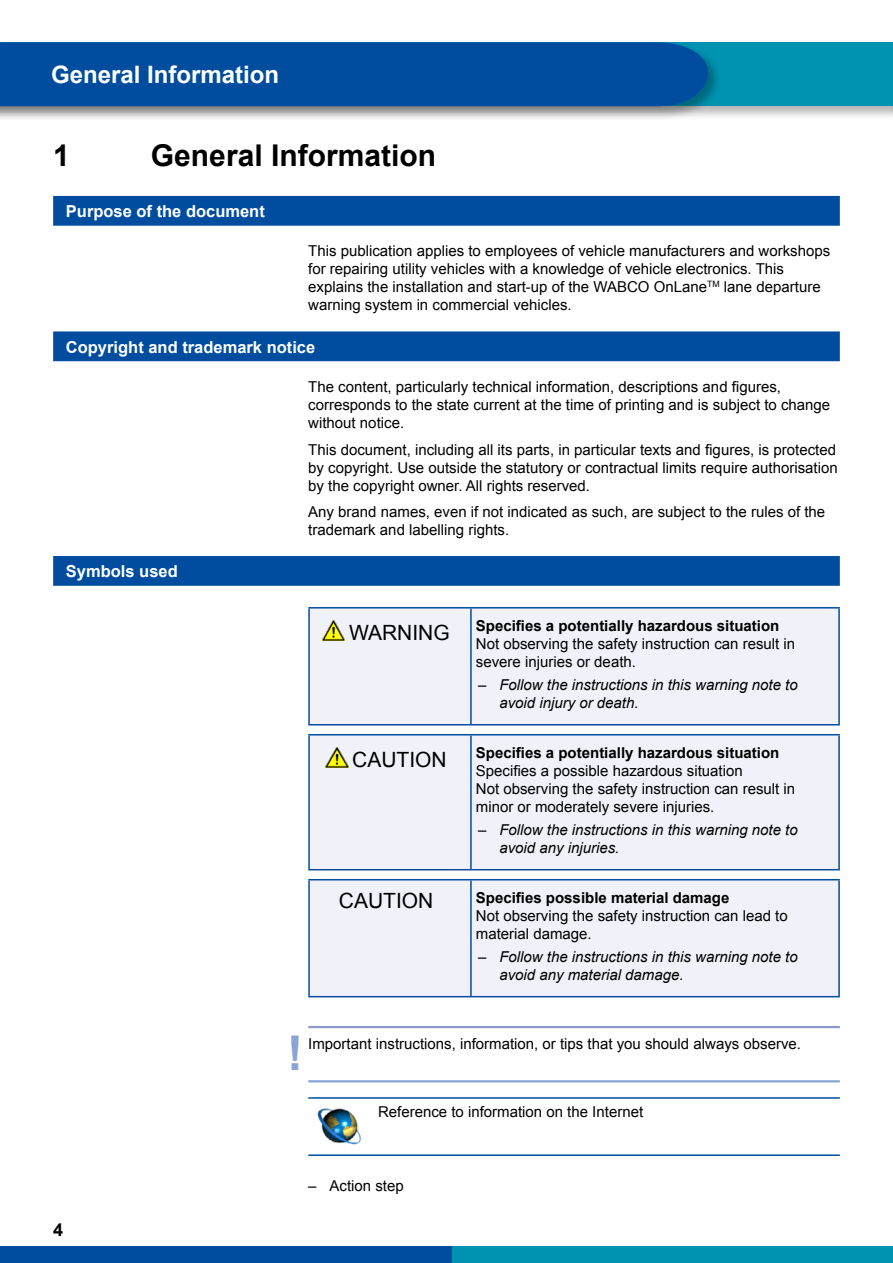
<style>
.page{position:relative;width:893px;height:1263px;background:#fff}
.page>*{position:absolute;margin:0;border:0;box-sizing:border-box;transform-origin:0 0}
.t1{font:700 48px "Arial";color:#8aa5d5}
.t2{font:700 30px "Arial";color:#000}
.t3{font:700 24px "Arial";color:#fff}
.t4{font:21px "Arial";color:#000}
.t5{font:700 18px "Arial";color:#000}
.t6{font:700 16.5px "Arial";color:#fff}
.t7{font:15px/18px "Arial";color:#000}
.t8{font:italic 15px/18px "Arial";color:#000}
.t9{font:700 15px "Arial";color:#000}
.s1{font-size:21px}
.s2{font-weight:700}
.s3{font-style:normal}
</style>
<div class="page">
<div style="left:0;top:1246px;width:453px;height:17px;background:#004d9f"></div>
<div style="left:453px;top:1246px;width:440px;height:17px;background:#0093b1"></div>
<div style="left:0;top:40px;width:893px;height:81px;background:#000;opacity:.3"></div>
<div style="left:0;top:43px;width:893px;height:63px;background:#0093b1"></div>
<div style="left:0;top:40px;width:723px;height:81px;background:#000;opacity:.3"></div>
<div style="left:0;top:42px;width:708px;height:64px;background:#004d9f"></div>
<hr style="left:889px;top:40px;width:4px;height:81px;background:#000;opacity:.3">
<hr style="left:892px;top:43px;width:1px;height:63px;background:#0093b1">
<div style="left:53px;top:196px;width:787px;height:30px;background:#004d9f"></div>
<div style="left:53px;top:331px;width:787px;height:30px;background:#004d9f"></div>
<div style="left:53px;top:556px;width:787px;height:30px;background:#004d9f"></div>
<hr style="left:308px;top:1026px;width:532px;height:2px;background:#8d99cd">
<hr style="left:308px;top:1080px;width:532px;height:2px;background:#8aa5d5">
<svg style="left:304px;top:225px;width:530px;height:1px"></svg>
<div style="left:310px;top:608px;width:528px;height:116px;background:#f0f1f9"></div>
<hr style="left:308px;top:607px;width:163px;height:1px;background:#004d9f">
<hr style="left:308px;top:608px;width:2px;height:116px;background:#004d9f">
<hr style="left:471px;top:607px;width:369px;height:1px;background:#004d9f">
<hr style="left:470px;top:608px;width:2px;height:116px;background:#004d9f">
<hr style="left:838px;top:608px;width:2px;height:116px;background:#004d9f">
<hr style="left:308px;top:724px;width:163px;height:1px;background:#004d9f">
<hr style="left:471px;top:724px;width:369px;height:1px;background:#004d9f">
<img style="left:322px;top:620px;width:23px;height:20px">
<div style="left:310px;top:735px;width:528px;height:134px;background:#f0f1f9"></div>
<hr style="left:308px;top:734px;width:163px;height:1px;background:#004d9f">
<hr style="left:308px;top:735px;width:2px;height:134px;background:#004d9f">
<hr style="left:471px;top:734px;width:369px;height:1px;background:#004d9f">
<hr style="left:470px;top:735px;width:2px;height:134px;background:#004d9f">
<hr style="left:838px;top:735px;width:2px;height:134px;background:#004d9f">
<hr style="left:308px;top:869px;width:163px;height:1px;background:#004d9f">
<hr style="left:471px;top:869px;width:369px;height:1px;background:#004d9f">
<img style="left:325px;top:747px;width:23px;height:20px">
<div style="left:310px;top:880px;width:528px;height:116px;background:#f0f1f9"></div>
<hr style="left:308px;top:879px;width:163px;height:1px;background:#004d9f">
<hr style="left:308px;top:880px;width:2px;height:116px;background:#004d9f">
<hr style="left:471px;top:879px;width:369px;height:1px;background:#004d9f">
<hr style="left:470px;top:880px;width:2px;height:116px;background:#004d9f">
<hr style="left:838px;top:880px;width:2px;height:116px;background:#004d9f">
<hr style="left:308px;top:996px;width:163px;height:1px;background:#004d9f">
<hr style="left:471px;top:996px;width:369px;height:1px;background:#004d9f">
<hr style="left:308px;top:1097px;width:70px;height:2px;background:#004d9f">
<hr style="left:378px;top:1097px;width:462px;height:2px;background:#004d9f">
<hr style="left:308px;top:1154px;width:70px;height:2px;background:#004d9f">
<hr style="left:378px;top:1154px;width:462px;height:2px;background:#004d9f">
<img style="left:317px;top:1108px;width:45px;height:37px">
<h3 class="t3" style="left:51px;top:59px;width:230px">General Information</h3>
<h2 class="t2" style="left:53px;top:136px;width:18px">1</h2>
<h2 class="t2" style="left:151px;top:136px;width:287px">General Information</h2>
<p class="t6" style="left:66px;top:200px;width:200px">Purpose of the document</p>
<p class="t7" style="left:308px;top:242px;width:523px">This publication applies to employees of vehicle manufacturers and workshops for repairing utility vehicles with a knowledge of vehicle electronics. This explains the installation and start-up of the WABCO OnLane<sup>TM</sup> lane departure warning system in commercial vehicles.</p>
<p class="t6" style="left:66px;top:336px;width:251px">Copyright and trademark notice</p>
<p class="t7" style="left:308px;top:378px;width:523px">The content, particularly technical information, descriptions and figures, corresponds to the state current at the time of printing and is subject to change without notice.</p>
<p class="t7" style="left:308px;top:440px;width:531px;text-align:justify">This document, including all its parts, in particular texts and figures, is protected by copyright. Use outside the statutory or contractual limits require authorisation by the copyright owner. All rights reserved.</p>
<p class="t7" style="left:308px;top:503px;width:518px">Any brand names, even if not indicated as such, are subject to the rules of the trademark and labelling rights.</p>
<p class="t6" style="left:66px;top:560px;width:113px">Symbols used</p>
<p class="t7" style="left:476px;top:617px;width:321px;text-indent:-127px"><span class="s1">WARNING</span> <span class="s2">Specifies a potentially hazardous situation<br></span>Not observing the safety instruction can result in severe injuries or death.</p>
<p class="t8" style="left:499px;top:676px;width:300px;text-indent:-21px"><span class="s3">–</span> Follow the instructions in this warning note to avoid injury or death.</p>
<h3 class="t4" style="left:352px;top:746px;width:96px">CAUTION</h3>
<p class="t9" style="left:476px;top:743px;width:305px">Specifies a potentially hazardous situation</p>
<p class="t7" style="left:476px;top:762px;width:321px">Specifies a possible hazardous situation<br>Not observing the safety instruction can result in minor or moderately severe injuries.</p>
<p class="t8" style="left:499px;top:821px;width:300px;text-indent:-21px"><span class="s3">–</span> Follow the instructions in this warning note to avoid any injuries.</p>
<h3 class="t4" style="left:339px;top:887px;width:96px">CAUTION</h3>
<p class="t9" style="left:476px;top:888px;width:255px">Specifies possible material damage</p>
<p class="t7" style="left:476px;top:907px;width:313px">Not observing the safety instruction can lead to material damage.</p>
<p class="t8" style="left:499px;top:947px;width:300px;text-indent:-21px"><span class="s3">–</span> Follow the instructions in this warning note to avoid any material damage.</p>
<h1 class="t1" style="left:287px;top:1021px;width:17px">!</h1>
<p class="t7" style="left:308px;top:1035px;width:494px">Important instructions, information, or tips that you should always observe.</p>
<p class="t7" style="left:378px;top:1103px;width:267px">Reference to information on the Internet</p>
<p class="t5" style="left:53px;top:1217px;width:12px">4</p>
<p class="t7" style="left:308px;top:1177px;width:97px">– Action step</p>
</div>
